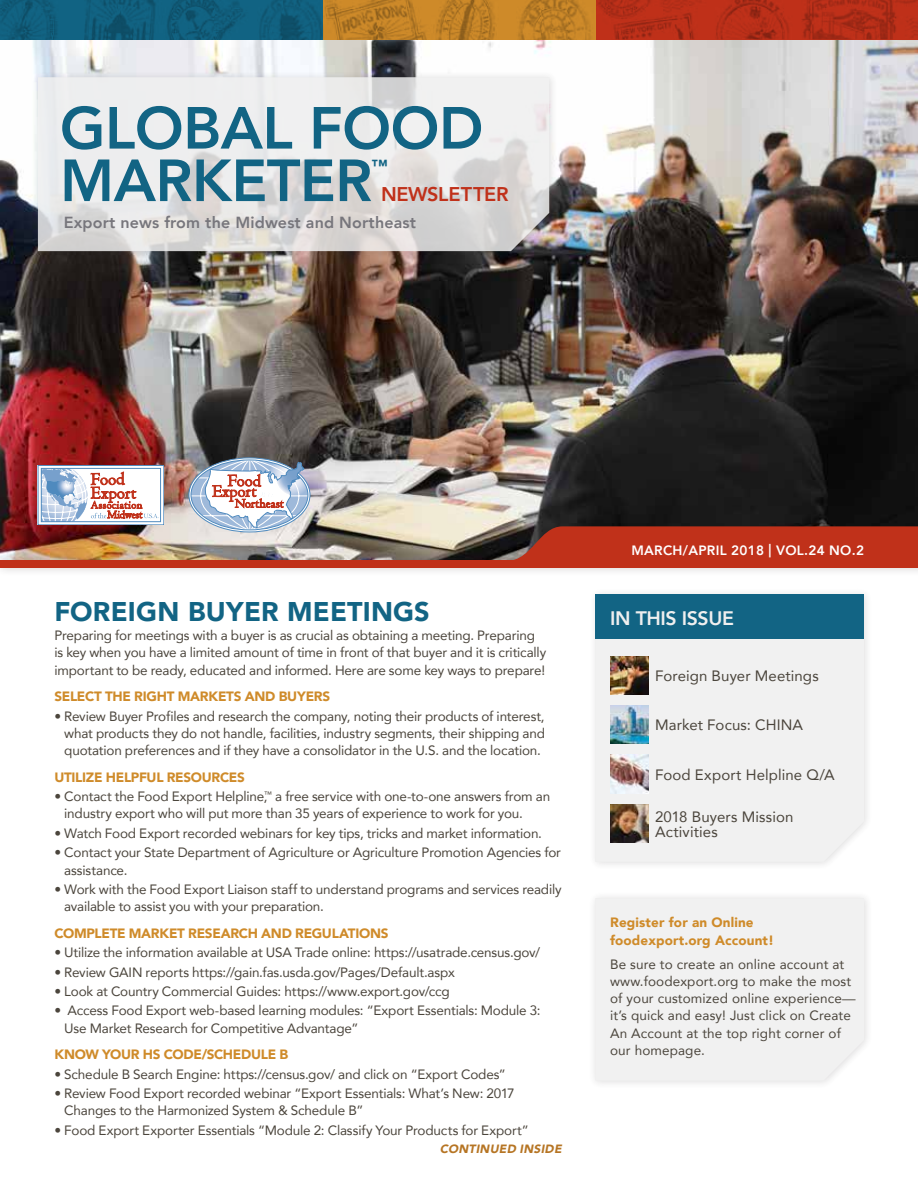
<style>
.page{position:relative;width:918px;height:1188px;background:#fff}
.page>*{position:absolute;margin:0;border:0;box-sizing:border-box;transform-origin:0 0}
.t1{font:800 58.65px/52.5px "Avenir";letter-spacing:-.01em;color:#126484}
.t2{font:900 27px "Avenir";letter-spacing:.01em;color:#126484}
.t3{font:800 19.8px "Avenir";letter-spacing:-.02em;color:#c0311a}
.t4{font:800 19.5px "Avenir";letter-spacing:-.02em;color:#efefef}
.t5{font:800 16.05px "Avenir";letter-spacing:.01em;color:#77767c}
.t6{font:800 16.05px "Avenir";color:#126484}
.t7{font:15px/15px "Avenir";letter-spacing:.01em;color:#4b453c}
.t8{font:13.5px/17.2px "Avenir";letter-spacing:-.01em;color:#4b453c}
.t9{font:13.5px/17.2px "Avenir";letter-spacing:.01em;color:#4b453c}
.t10{font:900 13.5px "Avenir";letter-spacing:-.02em;color:#cf8b2a}
.t11{font:900 13.5px/17.2px "Avenir";letter-spacing:.01em;color:#cf8b2a}
.t12{font:800 13.5px "Avenir";letter-spacing:.02em;color:#fff}
.t13{font:italic 900 12px "Avenir";color:#b67524}
</style>
<div class="page">
<img style="left:0;top:39px;width:918px;height:514px">
<svg style="left:40px;top:467px;width:122px;height:56px"></svg>
<div style="left:38px;top:465px;width:126px;height:60px;border:1px solid #4f8abe"></div>
<svg style="left:41px;top:468px;width:118px;height:55px"></svg>
<svg style="left:189px;top:458px;width:121px;height:74px"></svg>
<svg style="left:596px;top:0;width:322px;height:39px;background:#b32d17"></svg>
<svg style="left:0;top:0;width:323px;height:39px;background:#105c7a"></svg>
<svg style="left:323px;top:0;width:273px;height:39px;background:#bf8026"></svg>
<div style="left:31px;top:70px;width:527px;height:190px;background:#231f20;opacity:.17"></div>
<svg style="left:38px;top:77px;width:511px;height:174px;fill:#ebebeb"></svg>
<div style="left:588px;top:891px;width:285px;height:199px;background:#fafafa"></div>
<div style="left:595px;top:898px;width:269px;height:183px;background:#f1f1f1"></div>
<div style="left:588px;top:587px;width:285px;height:284px;background:#231f20;opacity:.17"></div>
<div style="left:600px;top:656px;width:264px;height:206px;background:#f1f1f1"></div>
<div style="left:0;top:553px;width:918px;height:24px;background:#231f20;opacity:.17"></div>
<div style="left:0;top:560px;width:918px;height:7px;background:#c0311a"></div>
<svg style="left:506px;top:526px;width:412px;height:34px;background:#ad311d"></svg>
<div style="left:560px;top:542px;width:304px;height:22px;background:#c0311a"></div>
<div style="left:595px;top:594px;width:269px;height:45px;background:#126484"></div>
<img style="left:610px;top:656px;width:38px;height:38px">
<img style="left:610px;top:705px;width:38px;height:39px">
<img style="left:610px;top:755px;width:38px;height:38px">
<img style="left:610px;top:804px;width:38px;height:39px">
<h1 class="t1" style="left:60px;top:102px;width:425px">GLOBAL FOOD<br>MARKETER</h1>
<p class="t6" style="left:372px;top:153px;width:18px">™</p>
<h3 class="t3" style="left:381px;top:179px;width:129px">NEWSLETTER</h3>
<p class="t5" style="left:64px;top:210px;width:354px">Export news from the Midwest and Northeast</p>
<h2 class="t2" style="left:54px;top:588px;width:377px">FOREIGN BUYER MEETINGS</h2>
<p class="t8" style="left:54px;top:626px;width:493px">Preparing for meetings with a buyer is as crucial as obtaining a meeting. Preparing is key when you have a limited amount of time in front of that buyer and it is critically important to be ready, educated and informed. Here are some key ways to prepare!</p>
<p class="t10" style="left:54px;top:685px;width:277px">SELECT THE RIGHT MARKETS AND BUYERS</p>
<p class="t8" style="left:64px;top:707px;width:482px;text-align:justify;text-indent:-10px">• Review Buyer Profiles and research the company, noting their products of interest, what products they do not handle, facilities, industry segments, their shipping and quotation preferences and if they have a consolidator in the U.S. and the location.</p>
<p class="t10" style="left:54px;top:766px;width:192px">UTILIZE HELPFUL RESOURCES</p>
<p class="t8" style="left:64px;top:788px;width:487px;text-indent:-10px">• Contact the Food Export Helpline,<sup>™</sup> a free service with one-to-one answers from an industry export who will put more than 35 years of experience to work for you.</p>
<p class="t8" style="left:54px;top:824px;width:489px">• Watch Food Export recorded webinars for key tips, tricks and market information.</p>
<p class="t8" style="left:64px;top:844px;width:498px;text-indent:-10px">• Contact your State Department of Agriculture or Agriculture Promotion Agencies for assistance.</p>
<p class="t8" style="left:64px;top:880px;width:499px;text-indent:-10px">• Work with the Food Export Liaison staff to understand programs and services readily available to assist you with your preparation.</p>
<p class="t10" style="left:54px;top:922px;width:336px">COMPLETE MARKET RESEARCH AND REGULATIONS</p>
<p class="t8" style="left:54px;top:944px;width:487px">• Utilize the information available at USA Trade online: https://usatrade.census.gov/</p>
<p class="t8" style="left:54px;top:963px;width:402px">• Review GAIN reports https://gain.fas.usda.gov/Pages/Default.aspx</p>
<p class="t8" style="left:54px;top:982px;width:397px">• Look at Country Commercial Guides: https://www.export.gov/ccg</p>
<p class="t8" style="left:64px;top:1002px;width:478px;text-indent:-10px">• Access Food Export web-based learning modules: “Export Essentials: Module 3:<br>Use Market Research for Competitive Advantage”</p>
<p class="t10" style="left:54px;top:1043px;width:235px">KNOW YOUR HS CODE/SCHEDULE B</p>
<p class="t8" style="left:54px;top:1065px;width:453px">• Schedule B Search Engine: https://census.gov/ and click on “Export Codes”</p>
<p class="t8" style="left:64px;top:1085px;width:452px;text-indent:-10px">• Review Food Export recorded webinar “Export Essentials: What’s New: 2017<br>Changes to the Harmonized System &amp; Schedule B”</p>
<p class="t8" style="left:54px;top:1121px;width:476px">• Food Export Exporter Essentials “Module 2: Classify Your Products for Export”</p>
<p class="t13" style="left:440px;top:1138px;width:127px">CONTINUED INSIDE</p>
<p class="t12" style="left:631px;top:540px;width:234px">MARCH/APRIL 2018 | VOL.24 NO.2</p>
<h3 class="t4" style="left:610px;top:603px;width:125px">IN THIS ISSUE</h3>
<p class="t7" style="left:655px;top:668px;width:165px">Foreign Buyer Meetings</p>
<p class="t7" style="left:655px;top:717px;width:150px">Market Focus: CHINA</p>
<p class="t7" style="left:655px;top:766px;width:181px">Food Export Helpline Q/A</p>
<p class="t7" style="left:655px;top:808px;width:140px">2018 Buyers Mission<br>Activities</p>
<p class="t11" style="left:610px;top:914px;width:166px">Register for an Online foodexport.org Account!</p>
<p class="t9" style="left:610px;top:955px;width:247px">Be sure to create an online account at www.foodexport.org to make the most of your customized online experience— it’s quick and easy! Just click on Create An Account at the top right corner of our homepage.</p>
</div>
